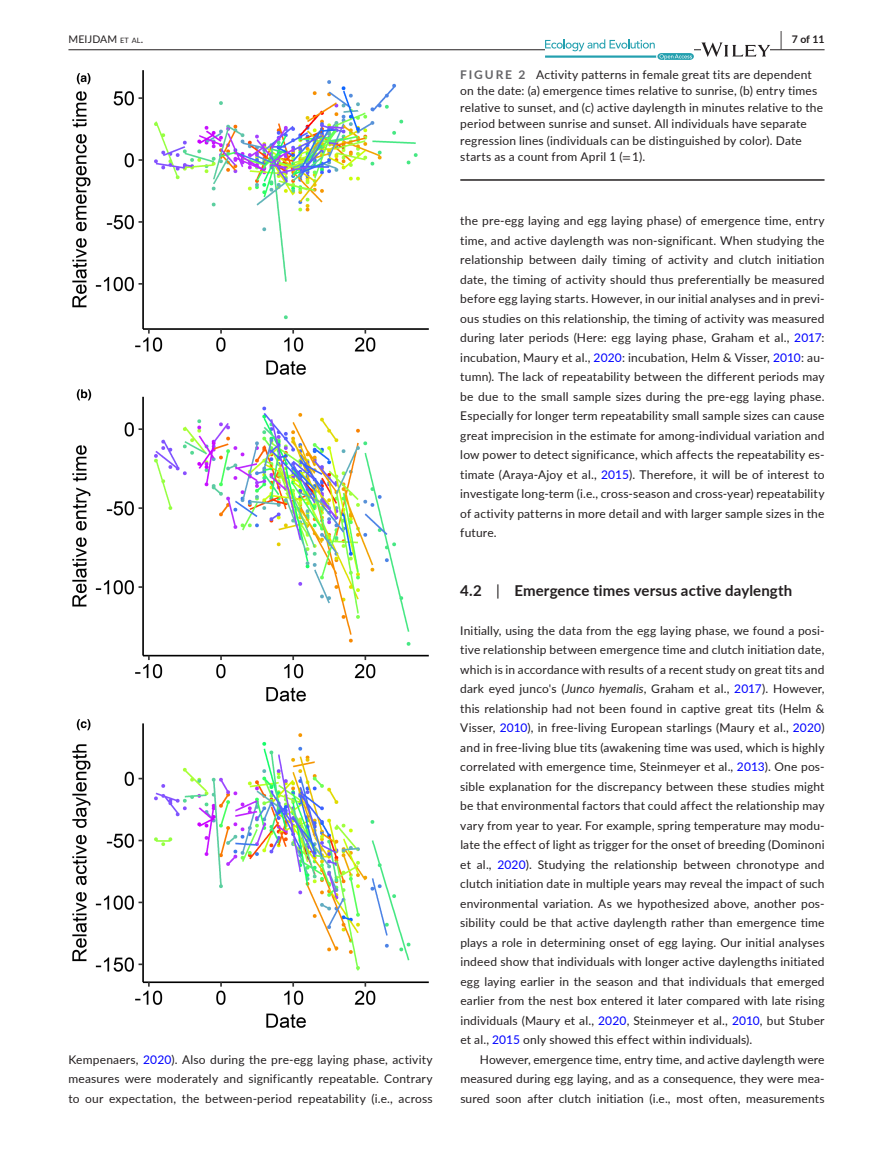
<style>
.page{position:relative;width:893px;height:1174px;background:#fff}
.page>*{position:absolute;margin:0;border:0;box-sizing:border-box;transform-origin:0 0}
.t1{font:700 15px "Lato";letter-spacing:.01em;color:#231f20}
.t2{font:12px/19.5px "Lato";letter-spacing:.015em;color:#231f20;text-align:justify}
.t3{font:10.5px "Lato";letter-spacing:.02em;color:#231f20}
.t4{font:700 10.5px "Lato";color:#231f20}
.s1{font-size:7.35px}
.s2{font-size:19.5px}
.s3{font-weight:700;color:#636366}
.s4{font-family:"STIX"}
.s5{color:#00f}
.s6{font-weight:400}
.s7{font-style:italic}
</style>
<div class="page">
<hr style="left:68px;top:49px;width:756px;height:1px;background:#231f20">
<svg style="left:545px;top:39px;width:149px;height:21px"></svg>
<svg style="left:701px;top:42px;width:69px;height:15px"></svg>
<hr style="left:460px;top:179px;width:364px;height:2px;background:#231f20">
<img style="left:72px;top:70px;width:357px;height:958px">
<p class="t3" style="left:68px;top:31px;width:76px">MEIJDAM <span class="s1">et al</span>.</p>
<p class="t4" style="left:780px;top:31px;width:46px"><span class="s2">|</span> 7 of 11</p>
<p class="t2" style="left:460px;top:66px;width:364px;line-height:16.5px;text-align:left"><span class="s3">FIGURE 2</span> Activity patterns in female great tits are dependent on the date: (a) emergence times relative to sunrise, (b) entry times relative to sunset, and (c) active daylength in minutes relative to the period between sunrise and sunset. All individuals have separate regression lines (individuals can be distinguished by color). Date starts as a count from April 1 (<span class="s4">=</span> 1).</p>
<p class="t2" style="left:68px;top:1049px;width:366px">Kempenaers, <span class="s5">2020</span>). Also during the pre-egg laying phase, activity measures were moderately and significantly repeatable. Contrary to our expectation, the between-period repeatability (i.e., across</p>
<p class="t2" style="left:460px;top:210px;width:366px">the pre-egg laying and egg laying phase) of emergence time, entry time, and active daylength was non-significant. When studying the relationship between daily timing of activity and clutch initiation date, the timing of activity should thus preferentially be measured before egg laying starts. However, in our initial analyses and in previ&shy;ous studies on this relationship, the timing of activity was measured during later periods (Here: egg laying phase, Graham et al., <span class="s5">2017</span>: incubation, Maury et al., <span class="s5">2020</span>: incubation, Helm &amp; Visser, <span class="s5">2010</span>: au&shy;tumn). The lack of repeatability between the different periods may be due to the small sample sizes during the pre-egg laying phase.<br>Especially for longer term repeatability small sample sizes can cause great imprecision in the estimate for among-individual variation and low power to detect significance, which affects the repeatability es&shy;timate (Araya-Ajoy et al., <span class="s5">2015</span>). Therefore, it will be of interest to investigate long-term (i.e., cross-season and cross-year) repeatability of activity patterns in more detail and with larger sample sizes in the future.</p>
<p class="t1" style="left:460px;top:579px;width:334px">4.2 <span class="s6">|</span> Emergence times versus active daylength</p>
<p class="t2" style="left:460px;top:620px;width:366px">Initially, using the data from the egg laying phase, we found a posi&shy;tive relationship between emergence time and clutch initiation date, which is in accordance with results of a recent study on great tits and dark eyed junco's (<span class="s7">Junco hyemalis</span>, Graham et al., <span class="s5">2017</span>). However, this relationship had not been found in captive great tits (Helm &amp; Visser, <span class="s5">2010</span>), in free-living European starlings (Maury et al., <span class="s5">2020</span>) and in free-living blue tits (awakening time was used, which is highly correlated with emergence time, Steinmeyer et al., <span class="s5">2013</span>). One pos&shy;sible explanation for the discrepancy between these studies might be that environmental factors that could affect the relationship may vary from year to year. For example, spring temperature may modu&shy;late the effect of light as trigger for the onset of breeding (Dominoni et al., <span class="s5">2020</span>). Studying the relationship between chronotype and clutch initiation date in multiple years may reveal the impact of such environmental variation. As we hypothesized above, another pos&shy;sibility could be that active daylength rather than emergence time plays a role in determining onset of egg laying. Our initial analyses indeed show that individuals with longer active daylengths initiated egg laying earlier in the season and that individuals that emerged earlier from the nest box entered it later compared with late rising individuals (Maury et al., <span class="s5">2020</span>, Steinmeyer et al., <span class="s5">2010</span>, but Stuber et al., <span class="s5">2015</span> only showed this effect within individuals).</p>
<p class="t2" style="left:460px;top:1049px;width:366px;text-indent:19px">However, emergence time, entry time, and active daylength were measured during egg laying, and as a consequence, they were mea&shy;sured soon after clutch initiation (i.e., most often, measurements</p>
</div>
